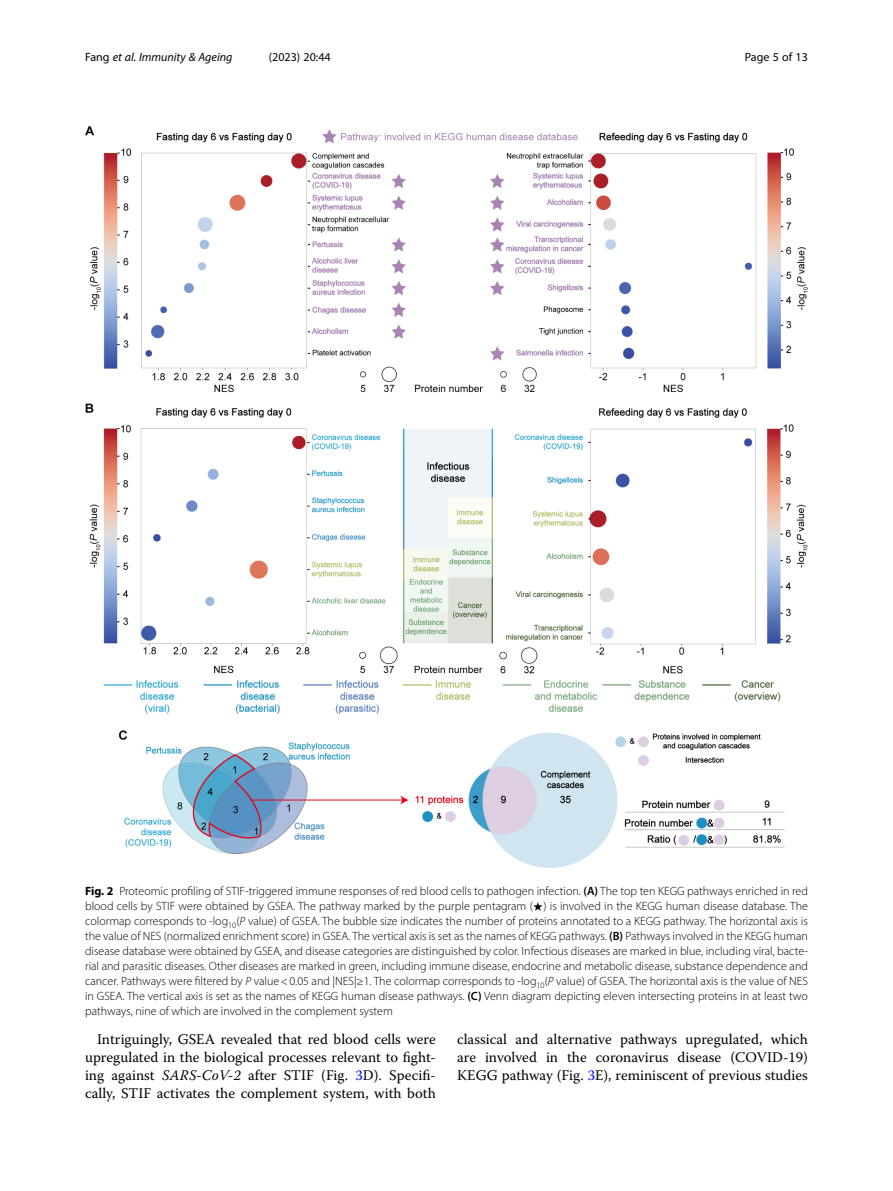
<style>
.page{position:relative;width:893px;height:1191px;background:#fff}
.page>*{position:absolute;margin:0;border:0;box-sizing:border-box;transform-origin:0 0}
.Body_Text_Indent{font:14.7px/18px "Warnock Pro";color:#000;text-align:justify}
.Figure_Caption{font:300 12px/15px "Myriad Pro";color:#000;text-align:justify}
.t1{font:italic 12px "Myriad Pro";color:#000}
.t2{font:12px "Myriad Pro";color:#000}
.s1{font-style:normal}
.s2{font-weight:700}
.s3{font-weight:600}
.s4{font-family:"STIX";font-weight:400}
.s5{font-style:italic}
.s6{color:#00f}
</style>
<div class="page">
<img style="left:85px;top:126px;width:723px;height:741px">
<p class="t1" style="left:85px;top:50px;width:149px"><span class="s1">Fang</span> et al. Immunity &amp; Ageing</p>
<p class="t2" style="left:269px;top:50px;width:63px">(2023) 20:44</p>
<p class="t2" style="left:745px;top:50px;width:65px">Page 5 of 13</p>
<p class="Figure_Caption" style="left:85px;top:883px;width:724px"><span class="s2">Fig. 2</span> Proteomic profiling of STIF-triggered immune responses of red blood cells to pathogen infection. <span class="s3">(A)</span> The top ten KEGG pathways enriched in red blood cells by STIF were obtained by GSEA. The pathway marked by the purple pentagram (<span class="s4">★</span>) is involved in the KEGG human disease database. The colormap corresponds to -log<sub>10</sub>(<span class="s5">P</span> value) of GSEA. The bubble size indicates the number of proteins annotated to a KEGG pathway. The horizontal axis is the value of NES (normalized enrichment score) in GSEA. The vertical axis is set as the names of KEGG pathways. <span class="s3">(B)</span> Pathways involved in the KEGG human disease database were obtained by GSEA, and disease categories are distinguished by color. Infectious diseases are marked in blue, including viral, bacte&shy;rial and parasitic diseases. Other diseases are marked in green, including immune disease, endocrine and metabolic disease, substance dependence and cancer. Pathways were filtered by <span class="s5">P</span> value&lt;0.05 and |NES|≥1. The colormap corresponds to -log<sub>10</sub>(<span class="s5">P</span> value) of GSEA. The horizontal axis is the value of NES in GSEA. The vertical axis is set as the names of KEGG human disease pathways. <span class="s3">(C)</span> Venn diagram depicting eleven intersecting proteins in at least two pathways, nine of which are involved in the complement system</p>
<p class="Body_Text_Indent" style="left:85px;top:1030px;width:352px;text-indent:12px">Intriguingly, GSEA revealed that red blood cells were upregulated in the biological processes relevant to fight&shy;ing against <span class="s5">SARS-CoV-2</span> after STIF (Fig. <span class="s6">3</span>D). Specifi&shy;cally, STIF activates the complement system, with both</p>
<p class="Body_Text_Indent" style="left:457px;top:1030px;width:352px">classical and alternative pathways upregulated, which are involved in the coronavirus disease (COVID-19)<br>KEGG pathway (Fig. <span class="s6">3</span>E), reminiscent of previous studies</p>
</div>
